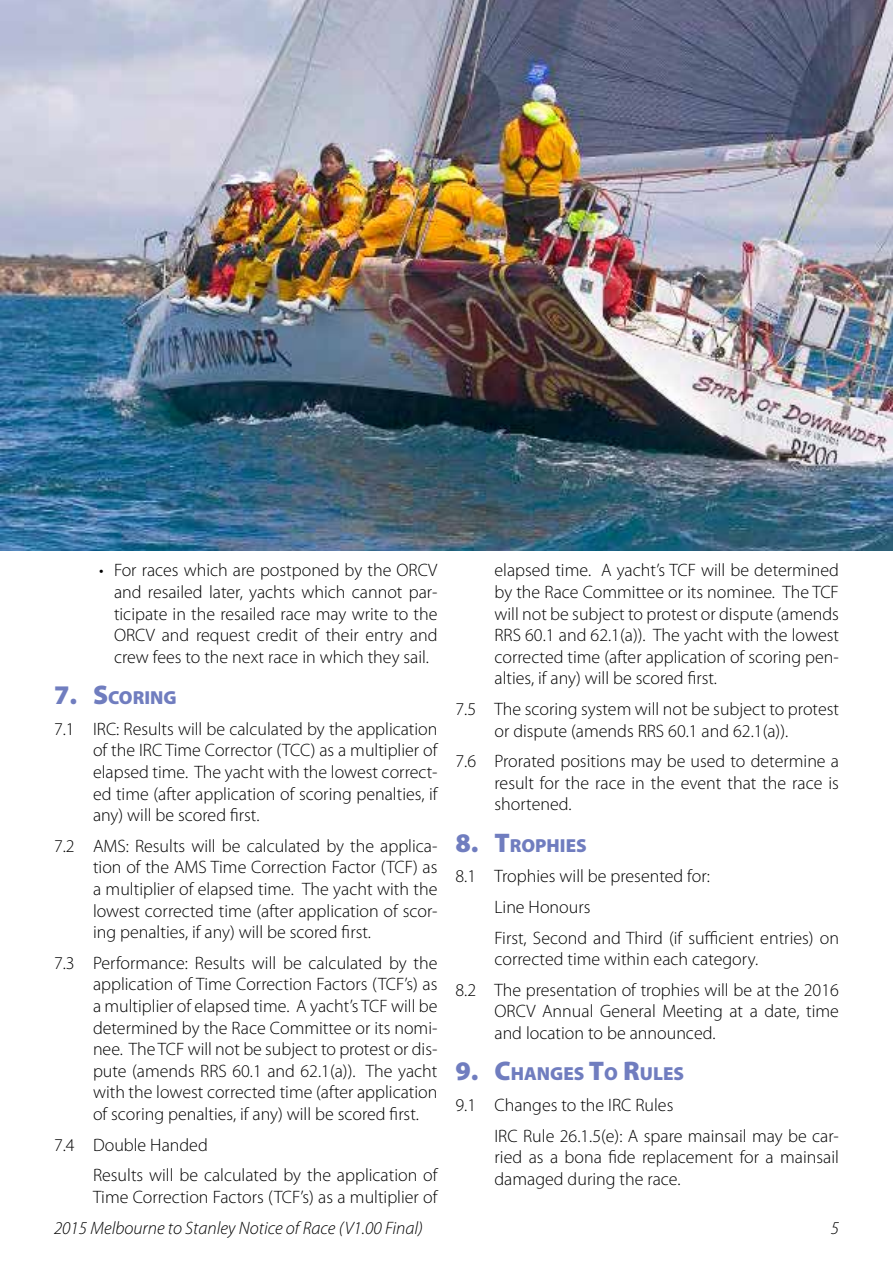
<style>
.page{position:relative;width:893px;height:1263px;background:#fff}
.page>*{position:absolute;margin:0;border:0;box-sizing:border-box;transform-origin:0 0}
.t1{font:900 18.9px "Myriad Pro";color:#707dbf}
.t2{font:300 18px/21.6px "Myriad Pro";color:#000}
.t3{font:italic 300 18px "Myriad Pro";color:#000}
.s1{font-size:27px}
</style>
<div class="page">
<img style="left:0;top:0;width:893px;height:551px">
<p class="t2" style="left:114px;top:559px;width:325px;text-align:justify;text-indent:-15px">• For races which are postponed by the ORCV and resailed later, yachts which cannot par&shy;ticipate in the resailed race may write to the ORCV and request credit of their entry and crew fees to the next race in which they sail.</p>
<p class="t1" style="left:54px;top:685px;width:124px"><span class="s1">7. S</span>CORING</p>
<p class="t2" style="left:93px;top:718px;width:346px;text-align:justify;text-indent:-39px">7.1 IRC: Results will be calculated by the application of the IRC Time Corrector (TCC) as a multiplier of elapsed time. The yacht with the lowest correct&shy;ed time (after application of scoring penalties, if any) will be scored first.</p>
<p class="t2" style="left:93px;top:835px;width:346px;text-align:justify;text-indent:-39px">7.2 AMS: Results will be calculated by the applica&shy;tion of the AMS Time Correction Factor (TCF) as a multiplier of elapsed time. The yacht with the lowest corrected time (after application of scor&shy;ing penalties, if any) will be scored first.</p>
<p class="t2" style="left:93px;top:952px;width:346px;text-align:justify;text-indent:-39px">7.3 Performance: Results will be calculated by the application of Time Correction Factors (TCF’s) as a multiplier of elapsed time. A yacht’s TCF will be determined by the Race Committee or its nomi&shy;nee. The TCF will not be subject to protest or dis&shy;pute (amends RRS 60.1 and 62.1(a)). The yacht with the lowest corrected time (after application of scoring penalties, if any) will be scored first.</p>
<p class="t2" style="left:93px;top:1129px;width:346px;line-height:30.6px;text-indent:-39px">7.4 Double Handed<br>Results will be calculated by the application of</p>
<p class="t2" style="left:93px;top:1186px;width:346px">Time Correction Factors (TCF’s) as a multiplier of</p>
<p class="t2" style="left:494px;top:559px;width:346px;text-align:justify">elapsed time. A yacht’s TCF will be determined by the Race Committee or its nominee. The TCF will not be subject to protest or dispute (amends RRS 60.1 and 62.1(a)). The yacht with the lowest corrected time (after application of scoring pen&shy;alties, if any) will be scored first.</p>
<p class="t2" style="left:494px;top:698px;width:346px;text-indent:-39px">7.5 The scoring system will not be subject to protest or dispute (amends RRS 60.1 and 62.1(a)).</p>
<p class="t2" style="left:494px;top:750px;width:346px;text-align:justify;text-indent:-39px">7.6 Prorated positions may be used to determine a result for the race in the event that the race is shortened.</p>
<p class="t1" style="left:455px;top:833px;width:133px"><span class="s1">8. T</span>ROPHIES</p>
<p class="t2" style="left:494px;top:861px;width:346px;line-height:30.6px;text-indent:-39px">8.1 Trophies will be presented for:<br>Line Honours<br>First, Second and Third (if sufficient entries) on</p>
<p class="t2" style="left:455px;top:944px;width:385px;line-height:30.6px;text-indent:39px">corrected time within each category.<br>8.2 The presentation of trophies will be at the 2016</p>
<p class="t2" style="left:494px;top:1000px;width:346px">ORCV Annual General Meeting at a date, time and location to be announced.</p>
<p class="t1" style="left:455px;top:1061px;width:230px"><span class="s1">9. C</span>HANGES <span class="s1">T</span>O <span class="s1">R</span>ULES</p>
<p class="t2" style="left:494px;top:1089px;width:346px;line-height:30.6px;text-indent:-39px">9.1 Changes to the IRC Rules<br>IRC Rule 26.1.5(e): A spare mainsail may be car-</p>
<p class="t2" style="left:494px;top:1146px;width:346px">ried as a bona fide replacement for a mainsail damaged during the race.</p>
<p class="t3" style="left:54px;top:1218px;width:370px">2015 Melbourne to Stanley Notice of Race (V1.00 Final)</p>
<p class="t3" style="left:831px;top:1218px;width:10px">5</p>
</div>
